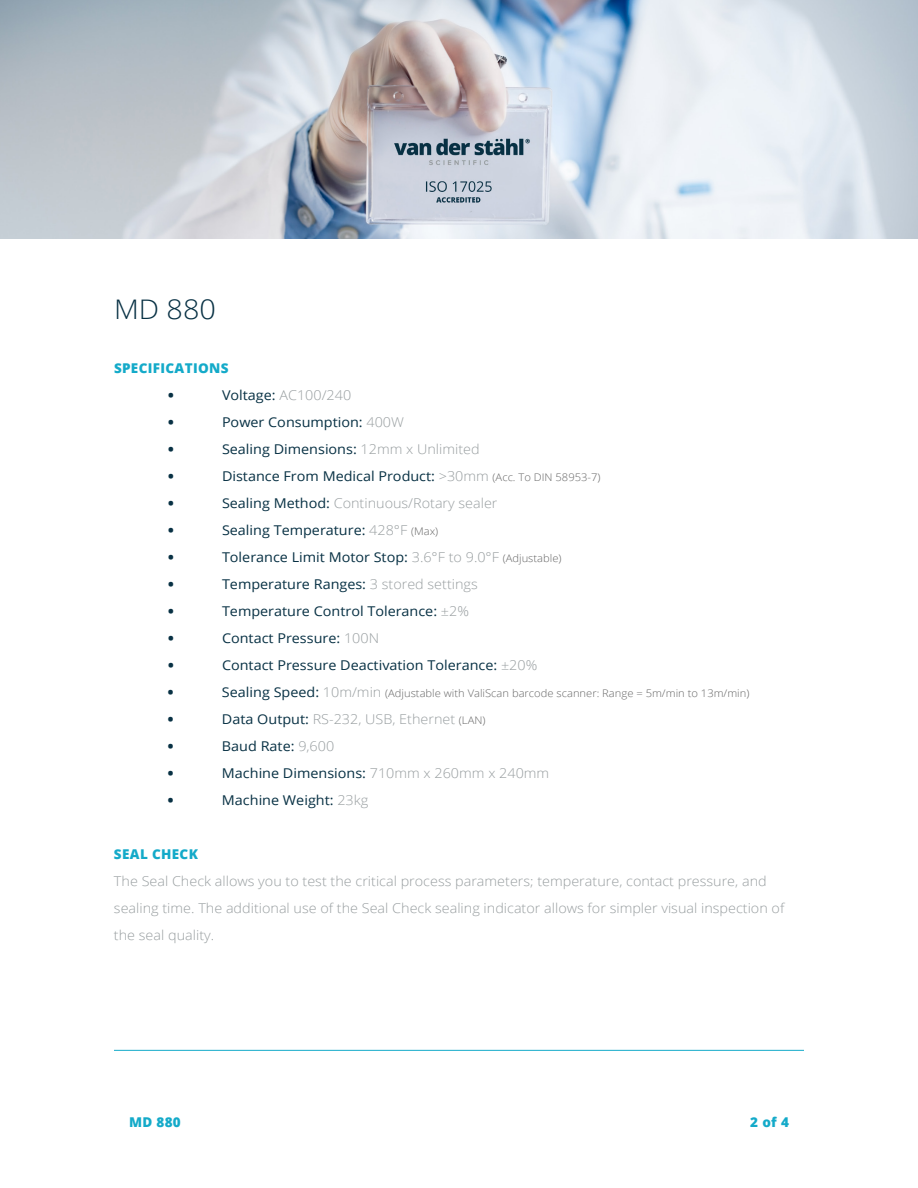
<style>
.page{position:relative;width:918px;height:1188px;background:#fff}
.page>*{position:absolute;margin:0;border:0;box-sizing:border-box;transform-origin:0 0}
.t1{font:300 27px "Open Sans";color:#083144;scale:1.07 1}
.t2{font:13.5px "Open Sans";color:#083144;scale:1.07 1}
.t3{font:300 13.5px/27px "Open Sans";color:#989ea0;scale:1.07 1}
.t4{font:800 13.5px "Open Sans";letter-spacing:.025em;color:#14aac9}
.t5{font:800 13.5px "Open Sans";color:#083144;scale:1.07 1}
.t6{font:300 10.5px "Open Sans";color:#666;scale:1.07 1}
.s1{font-weight:400;color:#083144}
.s2{font-weight:300;color:#989ea0}
.s3{font-weight:300;font-size:10.5px;color:#666}
.s4{font-weight:400;font-size:13.5px;color:#083144}
.s5{font-size:13.5px;color:#989ea0}
.s6{font-size:10.5px;color:#666}
</style>
<div class="page">
<hr style="left:114px;top:1050px;width:690px;height:1px;background:#14aac9">
<img style="left:0;top:0;width:917px;height:239px">
<p class="t1" style="left:114px;top:291px;width:97px">MD 880</p>
<p class="t4" style="left:114px;top:358px;width:116px">SPECIFICATIONS</p>
<p class="t5" style="left:168px;top:385px;width:7px">•</p>
<p class="t3" style="left:222px;top:381px;width:122px"><span class="s1">Voltage:</span> AC100/240</p>
<p class="t5" style="left:168px;top:412px;width:7px">•</p>
<p class="t2" style="left:222px;top:413px;width:172px">Power Consumption: <span class="s2">400W</span></p>
<p class="t5" style="left:168px;top:439px;width:7px">•</p>
<p class="t2" style="left:222px;top:440px;width:242px">Sealing Dimensions: <span class="s2">12mm x Unlimited</span></p>
<p class="t5" style="left:168px;top:466px;width:7px">•</p>
<p class="t2" style="left:222px;top:467px;width:355px">Distance From Medical Product: <span class="s2">&gt;30mm</span> <span class="s3">(Acc. To DIN 58953-7)</span></p>
<p class="t5" style="left:168px;top:493px;width:7px">•</p>
<p class="t3" style="left:222px;top:489px;width:259px"><span class="s1">Sealing Method:</span> Continuous/Rotary sealer</p>
<p class="t5" style="left:168px;top:520px;width:7px">•</p>
<p class="t2" style="left:222px;top:521px;width:204px">Sealing Temperature: <span class="s2">428°F</span> <span class="s3">(Max)</span></p>
<p class="t5" style="left:168px;top:547px;width:7px">•</p>
<p class="t2" style="left:222px;top:548px;width:319px">Tolerance Limit Motor Stop: <span class="s2">3.6°F to 9.0°F</span> <span class="s3">(Adjustable)</span></p>
<p class="t5" style="left:168px;top:574px;width:7px">•</p>
<p class="t2" style="left:222px;top:575px;width:241px">Temperature Ranges: <span class="s2">3 stored settings</span></p>
<p class="t5" style="left:168px;top:601px;width:7px">•</p>
<p class="t2" style="left:222px;top:602px;width:232px">Temperature Control Tolerance: <span class="s2">±2%</span></p>
<p class="t5" style="left:168px;top:628px;width:7px">•</p>
<p class="t2" style="left:222px;top:629px;width:148px">Contact Pressure: <span class="s2">100N</span></p>
<p class="t5" style="left:168px;top:655px;width:7px">•</p>
<p class="t2" style="left:222px;top:656px;width:296px">Contact Pressure Deactivation Tolerance: <span class="s2">±20%</span></p>
<p class="t5" style="left:168px;top:682px;width:7px">•</p>
<p class="t6" style="left:222px;top:686px;width:494px"><span class="s4">Sealing Speed:</span> <span class="s5">10m/min</span> (Adjustable with ValiScan barcode scanner: Range = 5m/min to 13m/min)</p>
<p class="t5" style="left:168px;top:709px;width:7px">•</p>
<p class="t3" style="left:222px;top:705px;width:248px"><span class="s1">Data Output:</span> RS-232, USB, Ethernet <span class="s6">(LAN)</span></p>
<p class="t5" style="left:168px;top:736px;width:7px">•</p>
<p class="t2" style="left:222px;top:737px;width:106px">Baud Rate: <span class="s2">9,600</span></p>
<p class="t5" style="left:168px;top:763px;width:7px">•</p>
<p class="t2" style="left:222px;top:764px;width:307px">Machine Dimensions: <span class="s2">710mm x 260mm x 240mm</span></p>
<p class="t5" style="left:168px;top:790px;width:7px">•</p>
<p class="t2" style="left:222px;top:791px;width:138px">Machine Weight: <span class="s2">23kg</span></p>
<p class="t4" style="left:114px;top:844px;width:85px">SEAL CHECK</p>
<p class="t3" style="left:114px;top:867px;width:628px">The Seal Check allows you to test the critical process parameters; temperature, contact pressure, and sealing time. The additional use of the Seal Check sealing indicator allows for simpler visual inspection of the seal quality.</p>
<p class="t4" style="left:129px;top:1112px;width:53px">MD 880</p>
<p class="t4" style="left:750px;top:1112px;width:40px">2 of 4</p>
</div>
